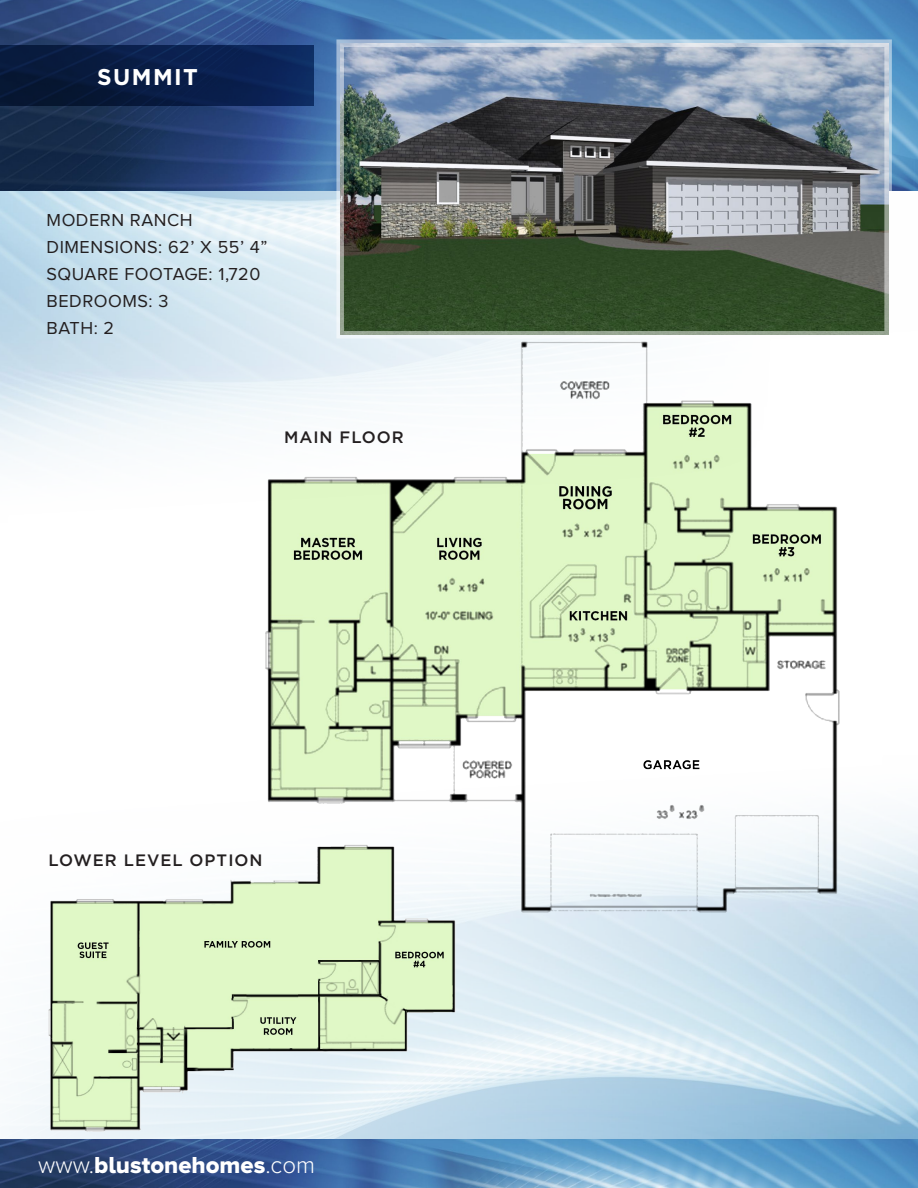
<style>
.page{position:relative;width:918px;height:1188px;background:#fff}
.page>*{position:absolute;margin:0;border:0;box-sizing:border-box;transform-origin:0 0}
.t1{font:24px "Proxima Nova A Extrabld";color:#fff}
.t2{font:700 22.8px "Gotham";letter-spacing:.06em;color:#fff}
.t3{font:18px "Proxima Nova A";letter-spacing:.03em;color:#231f20}
.t4{font:500 16.5px "Gotham";letter-spacing:.06em;color:#231f20}
.s1{font-family:"Proxima Nova A";font-weight:300}
</style>
<div class="page">
<img style="left:568px;top:930px;width:350px;height:210px">
<img style="left:568px;top:1140px;width:350px;height:48px">
<img style="left:0;top:0;width:918px;height:191px">
<div style="left:0;top:45px;width:314px;height:60px;background:linear-gradient(to right,#071632,#0c275e)"></div>
<img style="left:345px;top:48px;width:538px;height:246px">
<div style="left:336px;top:39px;width:556px;height:300px;border:8px solid #fff"></div>
<img style="left:261px;top:294px;width:657px;height:636px">
<img style="left:0;top:752px;width:568px;height:436px">
<p class="t2" style="left:97px;top:62px;width:102px">SUMMIT</p>
<p class="t3" style="left:47px;top:210px;width:148px">MODERN RANCH</p>
<p class="t3" style="left:47px;top:237px;width:223px">DIMENSIONS: 62’ X 55’ 4”</p>
<p class="t3" style="left:47px;top:264px;width:215px">SQUARE FOOTAGE: 1,720</p>
<p class="t3" style="left:47px;top:291px;width:123px">BEDROOMS: 3</p>
<p class="t3" style="left:47px;top:318px;width:69px">BATH: 2</p>
<p class="t4" style="left:284px;top:426px;width:121px">MAIN FLOOR</p>
<p class="t4" style="left:49px;top:849px;width:216px">LOWER LEVEL OPTION</p>
<h1 class="t1" style="left:38px;top:1151px;width:278px"><span class="s1">www.</span>blustonehomes<span class="s1">.com</span></h1>
</div>
